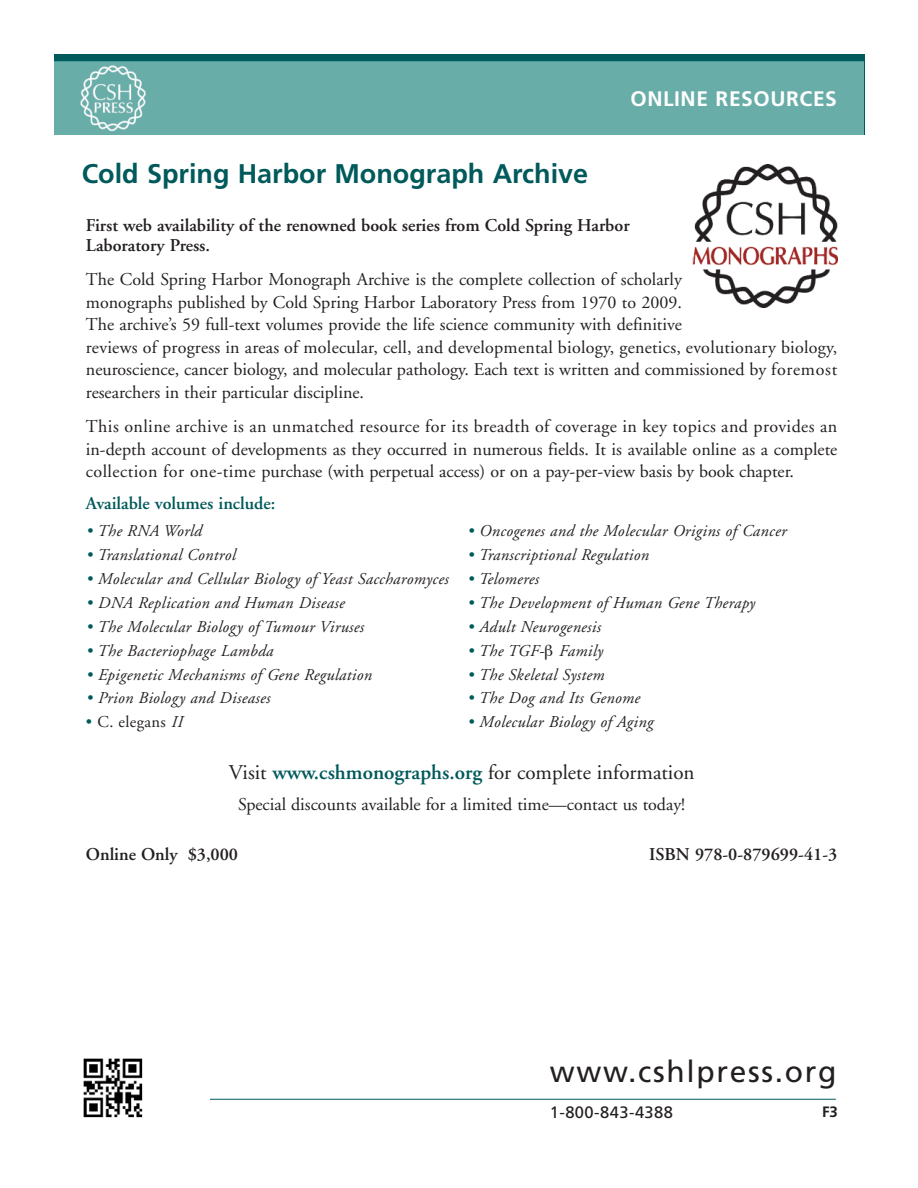
<style>
.page{position:relative;width:918px;height:1188px;background:#fff}
.page>*{position:absolute;margin:0;border:0;box-sizing:border-box;transform-origin:0 0}
.t1{font:30px "Frutiger";letter-spacing:.055em;color:#231f20}
.t2{font:700 27px "Frutiger";color:#00595a}
.t3{font:21px "Adobe Garamond";color:#231f20}
.t4{font:700 21px "Frutiger";letter-spacing:.03em;color:#fff}
.t5{font:18px/22.5px "Adobe Garamond";color:#231f20}
.t6{font:600 18px/19.5px "Adobe Garamond";color:#231f20}
.t7{font:600 18px "Adobe Garamond";color:#00595a}
.t8{font:italic 16.5px "Adobe Garamond";letter-spacing:.02em;color:#231f20}
.t9{font:16.5px "Frutiger";letter-spacing:.03em;color:#231f20}
.t10{font:16.5px "Adobe Garamond";letter-spacing:.02em;color:#231f20}
.t11{font:700 15px "Frutiger";color:#231f20}
.s1{color:#00595a}
.s2{font-style:italic}
.s3{font-weight:600;color:#00595a}
</style>
<div class="page">
<img style="left:54px;top:54px;width:810px;height:81px">
<hr style="left:157px;top:1099px;width:679px;height:1px;background:#00595a">
<div style="left:54px;top:1022px;width:155px;height:127px;background:#fff"></div>
<img style="left:83px;top:1058px;width:60px;height:60px">
<img style="left:692px;top:165px;width:146px;height:142px">
<p class="t4" style="left:630px;top:90px;width:208px">ONLINE RESOURCES</p>
<h2 class="t2" style="left:82px;top:162px;width:508px">Cold Spring Harbor Monograph Archive</h2>
<p class="t6" style="left:86px;top:217px;width:545px">First web availability of the renowned book series from Cold Spring Harbor<br>Laboratory Press.</p>
<p class="t5" style="left:86px;top:270px;width:753px">The Cold Spring Harbor Monograph Archive is the complete collection of scholarly<br>monographs published by Cold Spring Harbor Laboratory Press from 1970 to 2009.<br>The archive’s 59 full-text volumes provide the life science community with definitive<br>reviews of progress in areas of molecular, cell, and developmental biology, genetics, evolutionary biology, neuroscience, cancer biology, and molecular pathology. Each text is written and commissioned by foremost researchers in their particular discipline.</p>
<p class="t5" style="left:86px;top:417px;width:753px;text-align:justify">This online archive is an unmatched resource for its breadth of coverage in key topics and provides an in-depth account of developments as they occurred in numerous fields. It is available online as a complete collection for one-time purchase (with perpetual access) or on a pay-per-view basis by book chapter.</p>
<p class="t7" style="left:86px;top:496px;width:191px">Available volumes include:</p>
<p class="t8" style="left:86px;top:524px;width:117px"><span class="s1">•</span> The RNA World</p>
<p class="t8" style="left:86px;top:548px;width:151px"><span class="s1">•</span> Translational Control</p>
<p class="t8" style="left:86px;top:572px;width:364px"><span class="s1">•</span> Molecular and Cellular Biology of Yeast Saccharomyces</p>
<p class="t8" style="left:86px;top:596px;width:260px"><span class="s1">•</span> DNA Replication and Human Disease</p>
<p class="t8" style="left:86px;top:620px;width:279px"><span class="s1">•</span> The Molecular Biology of Tumour Viruses</p>
<p class="t8" style="left:86px;top:644px;width:188px"><span class="s1">•</span> The Bacteriophage Lambda</p>
<p class="t8" style="left:86px;top:668px;width:287px"><span class="s1">•</span> Epigenetic Mechanisms of Gene Regulation</p>
<p class="t8" style="left:86px;top:692px;width:185px"><span class="s1">•</span> Prion Biology and Diseases</p>
<p class="t10" style="left:86px;top:716px;width:98px"><span class="s1">•</span> C. elegans <span class="s2">II</span></p>
<p class="t8" style="left:467px;top:524px;width:320px"><span class="s1">•</span> Oncogenes and the Molecular Origins of Cancer</p>
<p class="t8" style="left:467px;top:548px;width:183px"><span class="s1">•</span> Transcriptional Regulation</p>
<p class="t8" style="left:467px;top:572px;width:73px"><span class="s1">•</span> Telomeres</p>
<p class="t8" style="left:467px;top:596px;width:289px"><span class="s1">•</span> The Development of Human Gene Therapy</p>
<p class="t8" style="left:467px;top:620px;width:135px"><span class="s1">•</span> Adult Neurogenesis</p>
<p class="t8" style="left:467px;top:644px;width:137px"><span class="s1">•</span> The TGF- Family</p>
<p class="t8" style="left:467px;top:668px;width:138px"><span class="s1">•</span> The Skeletal System</p>
<p class="t8" style="left:467px;top:692px;width:174px"><span class="s1">•</span> The Dog and Its Genome</p>
<p class="t8" style="left:467px;top:716px;width:187px"><span class="s1">•</span> Molecular Biology of Aging</p>
<p class="t3" style="left:229px;top:764px;width:467px">Visit <span class="s3">www.cshmonographs.org</span> for complete information</p>
<p class="t5" style="left:238px;top:795px;width:449px">Special discounts available for a limited time—contact us today!</p>
<p class="t6" style="left:86px;top:846px;width:154px">Online Only $3,000</p>
<p class="t6" style="left:649px;top:846px;width:190px">ISBN 978-0-879699-41-3</p>
<h1 class="t1" style="left:550px;top:1060px;width:288px">www.cshlpress.org</h1>
<p class="t9" style="left:550px;top:1106px;width:125px">1-800-843-4388</p>
<p class="t11" style="left:822px;top:1105px;width:17px">F3</p>
</div>
